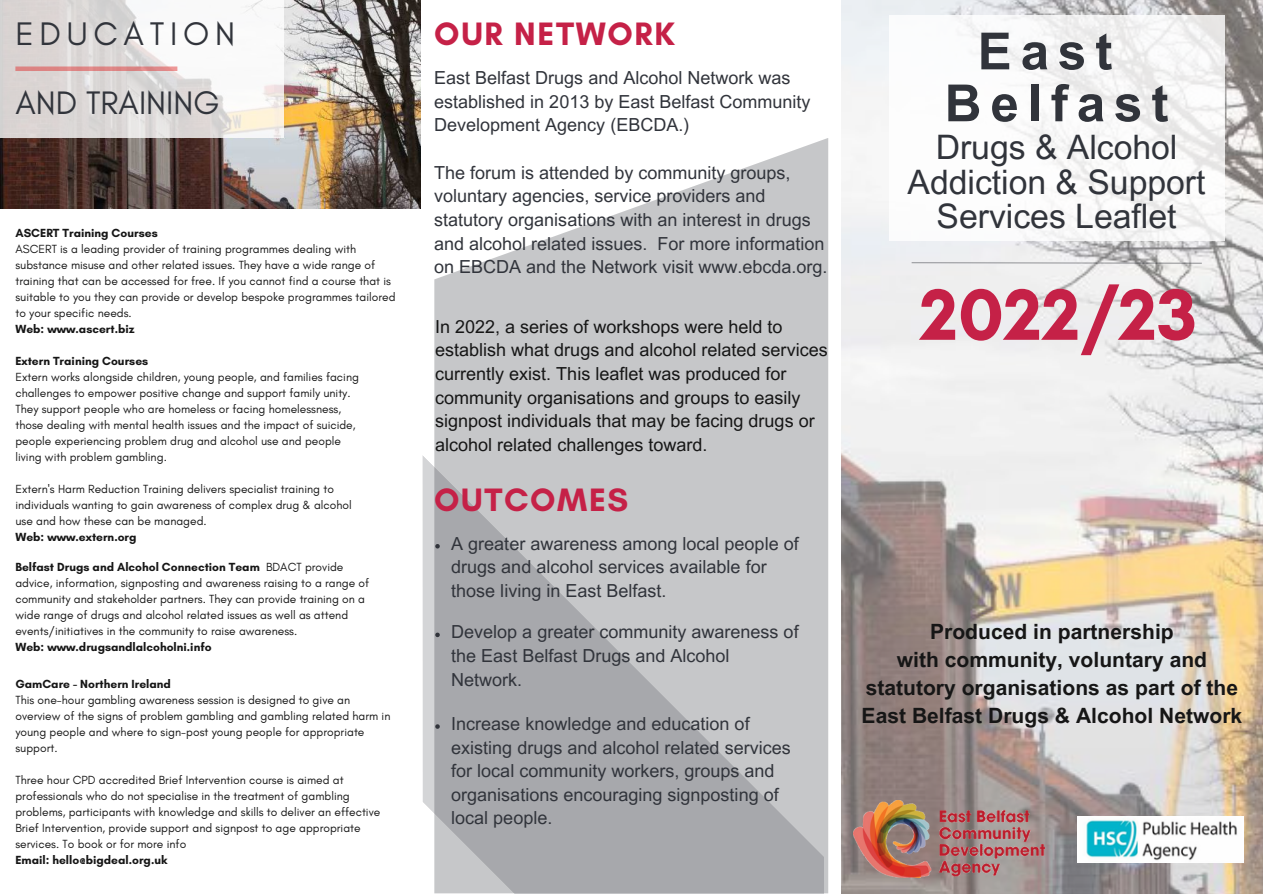
<style>
.page{position:relative;width:1263px;height:894px;background:#fff}
.page>*{position:absolute;margin:0;border:0;box-sizing:border-box;transform-origin:0 0}
.t1{font:700 73.8px "Glacial Indifference";color:#c52147}
.t2{font:700 51.15px "Arial MT Pro";letter-spacing:.175em;color:#31343b}
.t3{font:33.75px "Arial MT Pro";color:#31343b}
.t4{font:33.3px "Glacial Indifference";letter-spacing:.175em;color:#31343b}
.t5{font:33.15px "Glacial Indifference";color:#31343b}
.t6{font:700 33px "Glacial Indifference";letter-spacing:.05em;color:#c52147}
.t7{font:700 21px "Arial MT Pro";color:#161616}
.t8{font:18px/23.5px "Arial MT Pro";color:#31343b}
.t9{font:18px/23.5px "Arial MT Pro";color:#161616}
.t10{font:12px/16px "Glacial Indifference";color:#161616}
.t11{font:700 12px "Glacial Indifference";color:#161616}
.s1{font-weight:700}
</style>
<div class="page">
<img style="left:0;top:0;width:421px;height:208px">
<img style="left:841px;top:0;width:422px;height:893px">
<div style="left:423px;top:456px;width:11px;height:357px;background:#d4d5d7"></div>
<div style="left:889px;top:15px;width:335px;height:225px;background:#fff"></div>
<svg style="left:434px;top:138px;width:394px;height:755px;background:#c2c3c5"></svg>
<svg style="left:0;top:0;width:283px;height:138px;fill:#dedad9"></svg>
<div style="left:15px;top:66px;width:162px;height:5px;background:#dc8584"></div>
<svg style="left:910px;top:261px;width:293px;height:3px"></svg>
<img style="left:853px;top:800px;width:192px;height:77px">
<svg style="left:435px;top:632px;width:5px;height:5px"></svg>
<svg style="left:435px;top:724px;width:5px;height:4px"></svg>
<svg style="left:435px;top:544px;width:5px;height:4px"></svg>
<img style="left:1077px;top:816px;width:167px;height:46px">
<p class="t4" style="left:15px;top:14px;width:221px">EDUCATION</p>
<p class="t5" style="left:15px;top:83px;width:206px">AND TRAINING</p>
<p class="t11" style="left:15px;top:225px;width:144px">ASCERT Training Courses</p>
<p class="t10" style="left:15px;top:240px;width:382px">ASCERT is a leading provider of training programmes dealing with substance misuse and other related issues. They have a wide range of training that can be accessed for free. If you cannot find a course that is suitable to you they can provide or develop bespoke programmes tailored to your specific needs.</p>
<p class="t11" style="left:15px;top:321px;width:121px">Web: www.ascert.biz</p>
<p class="t11" style="left:15px;top:353px;width:134px">Extern Training Courses</p>
<p class="t10" style="left:15px;top:368px;width:345px">Extern works alongside children, young people, and families facing challenges to empower positive change and support family unity.<br>They support people who are homeless or facing homelessness, those dealing with mental health issues and the impact of suicide, people experiencing problem drug and alcohol use and people living with problem gambling.</p>
<p class="t10" style="left:15px;top:480px;width:338px">Extern's Harm Reduction Training delivers specialist training to individuals wanting to gain awareness of complex drug &amp; alcohol use and how these can be managed.</p>
<p class="t11" style="left:15px;top:529px;width:123px">Web: www.extern.org</p>
<p class="t10" style="left:15px;top:558px;width:355px"><span class="s1">Belfast Drugs and Alcohol Connection Team</span> BDACT provide advice, information, signposting and awareness raising to a range of community and stakeholder partners. They can provide training on a wide range of drugs and alcohol related issues as well as attend events/initiatives in the community to raise awareness.</p>
<p class="t11" style="left:15px;top:639px;width:198px">Web: www.drugsandlalcoholni.info</p>
<p class="t11" style="left:15px;top:676px;width:157px">GamCare - Northern Ireland</p>
<p class="t10" style="left:15px;top:691px;width:377px">This one-hour gambling awareness session is designed to give an overview of the signs of problem gambling and gambling related harm in young people and where to sign-post young people for appropriate support.</p>
<p class="t10" style="left:15px;top:771px;width:366px">Three hour CPD accredited Brief Intervention course is aimed at professionals who do not specialise in the treatment of gambling problems, participants with knowledge and skills to deliver an effective Brief Intervention, provide support and signpost to age appropriate services. To book or for more info</p>
<p class="t11" style="left:15px;top:852px;width:154px">Email: hello@bigdeal.org.uk</p>
<p class="t6" style="left:434px;top:14px;width:242px">OUR NETWORK</p>
<p class="t8" style="left:434px;top:68px;width:378px">East Belfast Drugs and Alcohol Network was established in 2013 by East Belfast Community<br>Development Agency (EBCDA.)</p>
<p class="t8" style="left:434px;top:163px;width:395px">The forum is attended by community groups, voluntary agencies, service providers and statutory organisations with an interest in drugs and alcohol related issues. For more information on EBCDA and the Network visit www.ebcda.org.</p>
<p class="t9" style="left:435px;top:317px;width:394px">In 2022, a series of workshops were held to establish what drugs and alcohol related services currently exist. This leaflet was produced for community organisations and groups to easily signpost individuals that may be facing drugs or alcohol related challenges toward.</p>
<p class="t6" style="left:434px;top:480px;width:196px">OUTCOMES</p>
<p class="t8" style="left:451px;top:533px;width:349px">A greater awareness among local people of drugs and alcohol services available for those living in East Belfast.</p>
<p class="t8" style="left:451px;top:622px;width:349px">Develop a greater community awareness of the East Belfast Drugs and Alcohol<br>Network.</p>
<p class="t8" style="left:451px;top:713px;width:341px">Increase knowledge and education of existing drugs and alcohol related services for local community workers, groups and organisations encouraging signposting of local people.</p>
<p class="t2" style="left:978px;top:32px;width:136px">East</p>
<p class="t2" style="left:945px;top:84px;width:225px">Belfast</p>
<p class="t3" style="left:936px;top:135px;width:243px">Drugs &amp; Alcohol</p>
<p class="t3" style="left:907px;top:169px;width:299px">Addiction &amp; Support</p>
<p class="t3" style="left:937px;top:203px;width:241px">Services Leaflet</p>
<p class="t1" style="left:920px;top:269px;width:278px">2022/23</p>
<p class="t7" style="left:930px;top:623px;width:245px">Produced in partnership</p>
<p class="t7" style="left:897px;top:651px;width:312px">with community, voluntary and</p>
<p class="t7" style="left:866px;top:679px;width:374px">statutory organisations as part of the</p>
<p class="t7" style="left:862px;top:707px;width:382px">East Belfast Drugs &amp; Alcohol Network</p>
</div>
